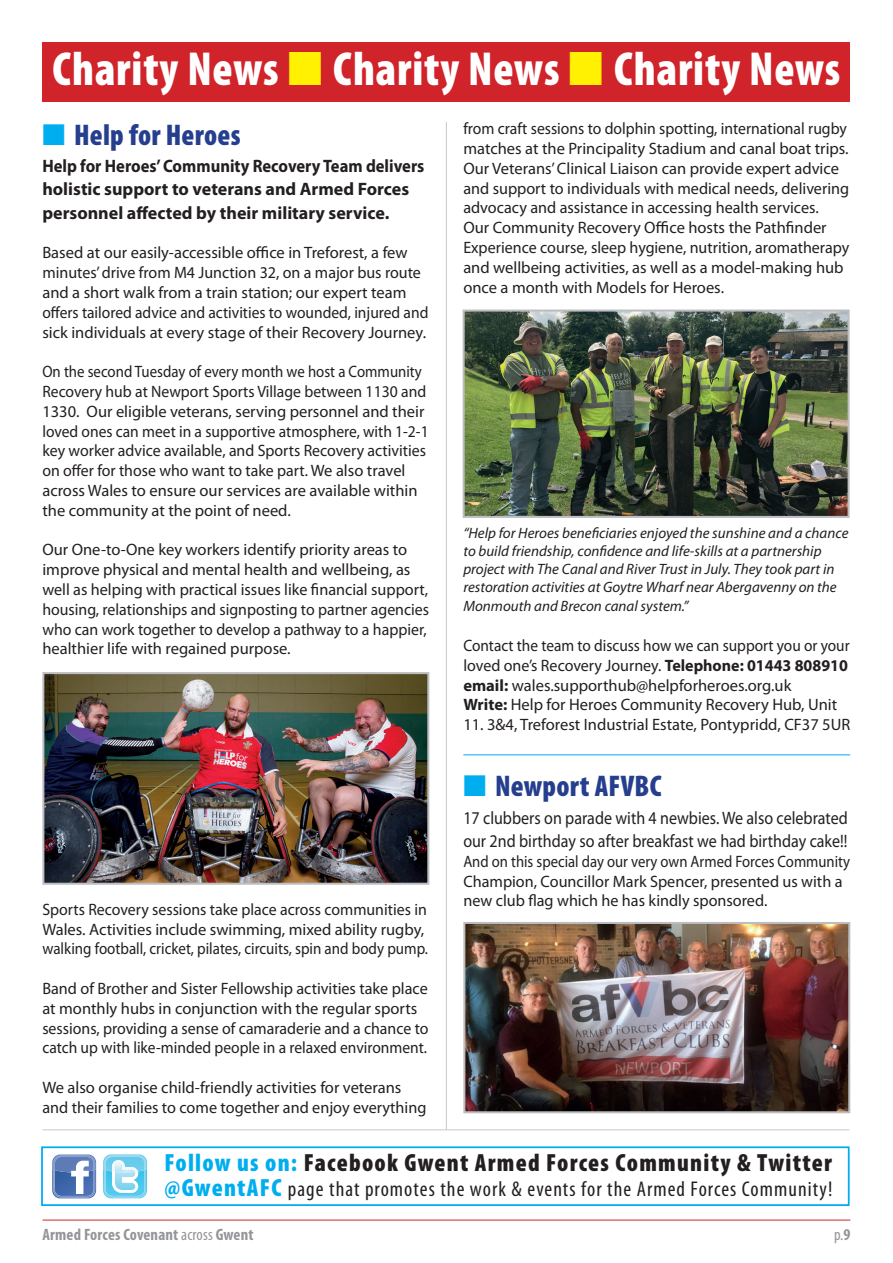
<style>
.page{position:relative;width:893px;height:1263px;background:#fff}
.page>*{position:absolute;margin:0;border:0;box-sizing:border-box;transform-origin:0 0}
.t1{font:900 condensed 48px "Myriad Pro";letter-spacing:.02em;color:#fff;scale:.95 1}
.t2{font:900 condensed 30px "Myriad Pro";letter-spacing:.01em;color:#253f8e}
.t3{font:900 condensed 24.9px "Myriad Pro";letter-spacing:.05em;color:#231f20}
.t4{font:condensed 21.45px "Myriad Pro";letter-spacing:.05em;color:#231f20}
.t5{font:700 18px/23.2px "Myriad Pro";color:#231f20;scale:.92 1}
.t6{font:18px/23.2px "Myriad Pro";color:#231f20;scale:.89 1}
.t7{font:16.5px/19.8px "Myriad Pro";color:#231f20}
.t8{font:16.5px/19.8px "Myriad Pro";color:#231f20;scale:.95 1}
.t9{font:16.5px/19.8px "Myriad Pro";color:#231f20;scale:.9 1}
.t10{font:16.5px/19.8px "Myriad Pro";color:#231f20;scale:.93 1}
.t11{font:16.5px/19.8px "Myriad Pro";color:#231f20;scale:.96 1}
.t12{font:16.5px/19.8px "Myriad Pro";color:#231f20;scale:.89 1}
.t13{font:700 condensed 16.5px "Myriad Pro";letter-spacing:.01em;color:#939598}
.t14{font:condensed 16.5px "Myriad Pro";color:#939598}
.t15{font:italic 15px/18px "Myriad Pro";color:#231f20}
.s1{color:#fff101}
.s2{color:#00aeef}
.s3{font-weight:700}
.s4{font-weight:900;font-size:24.9px;color:#00aeef}
.s5{font-weight:400}
</style>
<div class="page">
<hr style="left:43px;top:1220px;width:807px;height:1px;background:#d1232a">
<div style="left:42px;top:43px;width:808px;height:59px;background:#d1232a"></div>
<hr style="left:463px;top:754px;width:387px;height:1px;background:#00aeef">
<img style="left:45px;top:675px;width:381px;height:207px">
<div style="left:42px;top:672px;width:387px;height:213px;border:2px solid #bcbdc0"></div>
<img style="left:466px;top:925px;width:381px;height:185px">
<div style="left:463px;top:922px;width:387px;height:191px;border:2px solid #bcbdc0"></div>
<img style="left:466px;top:313px;width:381px;height:202px">
<div style="left:463px;top:310px;width:387px;height:208px;border:2px solid #bcbdc0"></div>
<hr style="left:446px;top:122px;width:1px;height:1008px;background:#c7c8ca">
<div style="left:41px;top:1146px;width:809px;height:60px;background:#fff;border:2px solid #00aeef"></div>
<svg style="left:103px;top:1154px;width:44px;height:44px"></svg>
<svg style="left:52px;top:1154px;width:44px;height:44px"></svg>
<hr style="left:42px;top:1129px;width:808px;height:1px;background:#c7c8ca">
<h1 class="t1" style="left:52px;top:42px;width:831px">Charity News <span class="s1">■</span> Charity News <span class="s1">■</span> Charity News</h1>
<h2 class="t2" style="left:42px;top:118px;width:200px"><span class="s2">■</span> Help for Heroes</h2>
<p class="t5" style="left:42px;top:154px;width:417px">Help for Heroes’ Community Recovery Team delivers holistic support to veterans and Armed Forces personnel affected by their military service.</p>
<p class="t7" style="left:42px;top:243px;width:388px">Based at our easily-accessible office in Treforest, a few minutes’ drive from M4 Junction 32, on a major bus route and a short walk from a train station; our expert team offers tailored advice and activities to wounded, injured and sick individuals at every stage of their Recovery Journey.</p>
<p class="t9" style="left:42px;top:361px;width:431px">On the second Tuesday of every month we host a Community Recovery hub at Newport Sports Village between 1130 and 1330. Our eligible veterans, serving personnel and their loved ones can meet in a supportive atmosphere, with 1-2-1 key worker advice available, and Sports Recovery activities on offer for those who want to take part. We also travel across Wales to ensure our services are available within the community at the point of need.</p>
<p class="t7" style="left:42px;top:540px;width:388px">Our One-to-One key workers identify priority areas to improve physical and mental health and wellbeing, as well as helping with practical issues like financial support, housing, relationships and signposting to partner agencies who can work together to develop a pathway to a happier, healthier life with regained purpose.</p>
<p class="t11" style="left:42px;top:899px;width:403px">Sports Recovery sessions take place across communities in<br>Wales. Activities include swimming, mixed ability rugby, walking football, cricket, pilates, circuits, spin and body pump.</p>
<p class="t7" style="left:42px;top:978px;width:388px">Band of Brother and Sister Fellowship activities take place at monthly hubs in conjunction with the regular sports sessions, providing a sense of camaraderie and a chance to catch up with like-minded people in a relaxed environment.</p>
<p class="t7" style="left:42px;top:1077px;width:385px">We also organise child-friendly activities for veterans and their families to come together and enjoy everything</p>
<p class="t8" style="left:463px;top:119px;width:408px">from craft sessions to dolphin spotting, international rugby matches at the Principality Stadium and canal boat trips.<br>Our Veterans’ Clinical Liaison can provide expert advice and support to individuals with medical needs, delivering advocacy and assistance in accessing health services.<br>Our Community Recovery Office hosts the Pathfinder Experience course, sleep hygiene, nutrition, aromatherapy and wellbeing activities, as well as a model-making hub once a month with Models for Heroes.</p>
<p class="t15" style="left:463px;top:523px;width:387px">“Help for Heroes beneficiaries enjoyed the sunshine and a chance to build friendship, confidence and life-skills at a partnership project with The Canal and River Trust in July. They took part in restoration activities at Goytre Wharf near Abergavenny on the</p>
<p class="t15" style="left:463px;top:597px;width:227px">Monmouth and Brecon canal system.”</p>
<p class="t10" style="left:463px;top:635px;width:417px">Contact the team to discuss how we can support you or your loved one’s Recovery Journey. <span class="s3">Telephone: 01443 808910 email:</span> wales.supporthub@helpforheroes.org.uk<br><span class="s3">Write:</span> Help for Heroes Community Recovery Hub, Unit</p>
<p class="t7" style="left:463px;top:714px;width:388px">11. 3&amp;4, Treforest Industrial Estate, Pontypridd, CF37 5UR</p>
<h2 class="t2" style="left:463px;top:769px;width:200px"><span class="s2">■</span> Newport AFVBC</h2>
<p class="t6" style="left:463px;top:806px;width:433px">17 clubbers on parade with 4 newbies. We also celebrated our 2nd birthday so after breakfast we had birthday cake!!</p>
<p class="t12" style="left:463px;top:851px;width:436px">And on this special day our very own Armed Forces Community<br>Champion, Councillor Mark Spencer, presented us with a new club flag which he has kindly sponsored.</p>
<h3 class="t3" style="left:165px;top:1149px;width:669px"><span class="s2">Follow us on:</span> Facebook Gwent Armed Forces Community &amp; Twitter</h3>
<h3 class="t4" style="left:165px;top:1177px;width:669px"><span class="s4">@GwentAFC</span> page that promotes the work &amp; events for the Armed Forces Community!</h3>
<p class="t13" style="left:43px;top:1226px;width:213px">Armed Forces Covenant <span class="s5">across</span> Gwent</p>
<p class="t14" style="left:834px;top:1226px;width:18px">p.<span class="s3">9</span></p>
</div>
